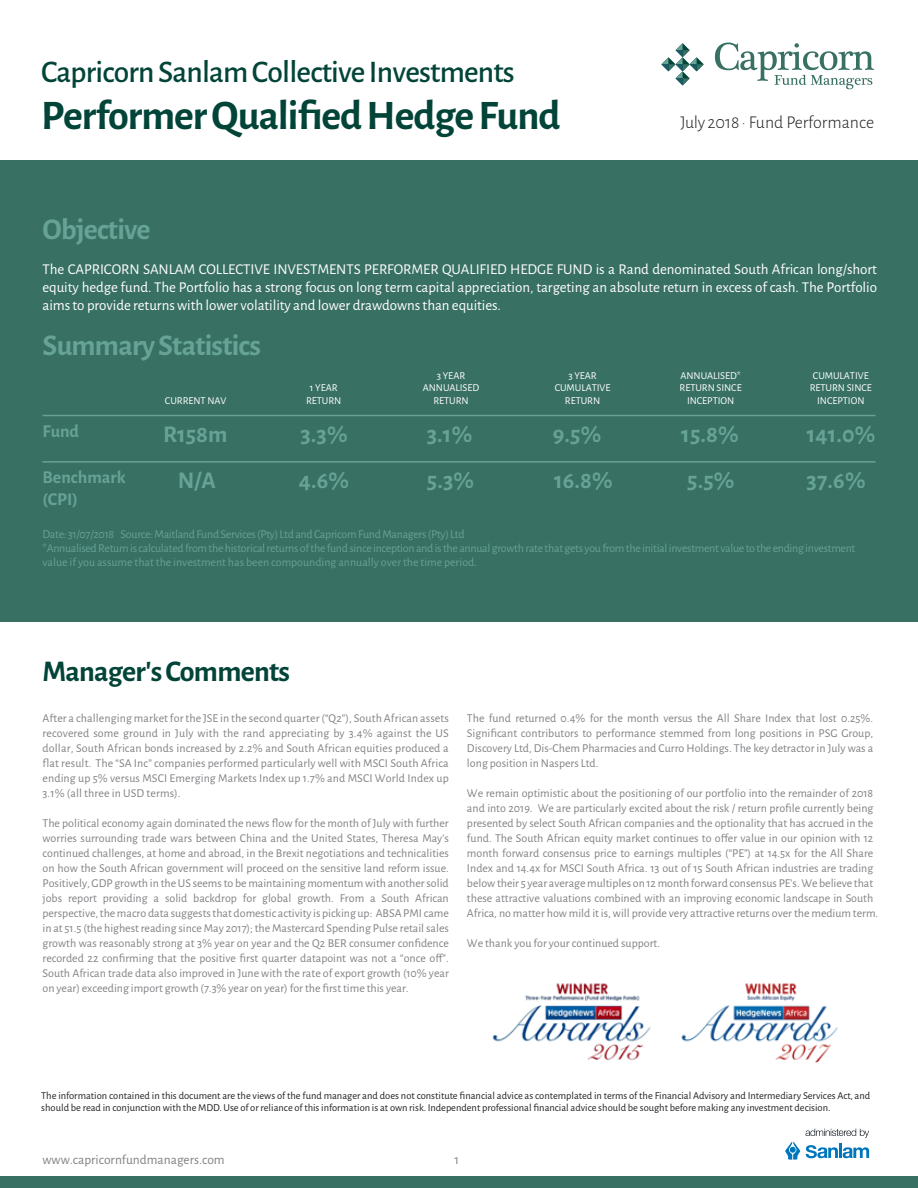
<style>
.page{position:relative;width:918px;height:1188px;background:#fff}
.page>*{position:absolute;margin:0;border:0;box-sizing:border-box;transform-origin:0 0}
.t1{font:700 42px "Alegreya Sans";letter-spacing:-.025em;color:#034439}
.t2{font:500 31.5px "Alegreya Sans";letter-spacing:-.025em;color:#034439}
.t3{font:700 30px "Alegreya Sans";letter-spacing:-.025em;color:#67a297}
.t4{font:700 30px "Alegreya Sans";letter-spacing:-.025em;color:#034439}
.t5{font:700 24px/46.3px "Alegreya Sans";letter-spacing:.005em;color:#67a297}
.t6{font:300 18px "Alegreya Sans";color:#231f20}
.t7{font:700 18px "Alegreya Sans";color:#67a297}
.t8{font:15px/18px "Alegreya Sans";letter-spacing:-.005em;color:#fff;text-align:justify}
.t9{font:13.5px "Alegreya Sans";color:#808285}
.t10{font:12px/15px "Alegreya Sans";color:#808285;text-align:justify}
.t11{font:12px/14.4px "Alegreya Sans";letter-spacing:-.025em;color:#67a297}
.t12{font:10.5px/12.6px "Alegreya Sans";color:#231f20}
.t13{font:10.5px/12.6px "Alegreya Sans";letter-spacing:-.005em;color:#fff;text-align:center}
.s1{color:#387063}
</style>
<div class="page">
<img style="left:492px;top:983px;width:159px;height:77px">
<div style="left:1px;top:160px;width:917px;height:462px;background:#387063"></div>
<hr style="left:43px;top:415px;width:832px;height:1px;background:#67a297">
<hr style="left:43px;top:461px;width:832px;height:2px;background:#67a297">
<div style="left:1px;top:1177px;width:917px;height:11px;background:#387063"></div>
<hr style="left:839px;top:1144px;width:3px;height:14px;background:#0076bc">
<svg style="left:806px;top:1145px;width:63px;height:13px"></svg>
<svg style="left:785px;top:1142px;width:15px;height:18px"></svg>
<svg style="left:806px;top:1129px;width:63px;height:9px"></svg>
<svg style="left:715px;top:43px;width:159px;height:46px"></svg>
<svg style="left:661px;top:43px;width:43px;height:42px"></svg>
<img style="left:681px;top:983px;width:157px;height:80px">
<h2 class="t2" style="left:41px;top:50px;width:475px">Capricorn Sanlam Collective Investments</h2>
<h1 class="t1" style="left:41px;top:85px;width:521px">Performer Qualified Hedge Fund</h1>
<h3 class="t3" style="left:43px;top:207px;width:109px">Objective</h3>
<h3 class="t6" style="left:680px;top:111px;width:195px">July 2018 <span class="s1">•</span> Fund Performance</h3>
<p class="t8" style="left:43px;top:259px;width:836px">The CAPRICORN SANLAM COLLECTIVE INVESTMENTS PERFORMER QUALIFIED HEDGE FUND is a Rand denominated South African long/short equity hedge fund. The Portfolio has a strong focus on long term capital appreciation, targeting an absolute return in excess of cash. The Portfolio aims to provide returns with lower volatility and lower drawdowns than equities.</p>
<h3 class="t3" style="left:43px;top:324px;width:220px">Summary Statistics</h3>
<p class="t13" style="left:680px;top:369px;width:64px">ANNUALISED*<br>RETURN SINCE<br>INCEPTION</p>
<h3 class="t5" style="left:681px;top:409px;width:59px">15.8%<br>5.5%</h3>
<p class="t13" style="left:810px;top:369px;width:64px">CUMULATIVE<br>RETURN SINCE<br>INCEPTION</p>
<h3 class="t5" style="left:807px;top:409px;width:70px">141.0%<br>37.6%</h3>
<p class="t11" style="left:43px;top:526px;width:814px">Date: 31/07/2018 Source: Maitland Fund Services (Pty) Ltd and Capricorn Fund Managers (Pty) Ltd<br>*Annualised Return is calculated from the historical returns of the fund since inception and is the annual growth rate that gets you from the initial investment value to the ending investment value if you assume that the investment has been compounding annually over the time period.</p>
<p class="t13" style="left:423px;top:369px;width:58px">3 YEAR<br>ANNUALISED<br>RETURN</p>
<p class="t13" style="left:555px;top:369px;width:57px">3 YEAR<br>CUMULATIVE<br>RETURN</p>
<p class="t13" style="left:306px;top:381px;width:37px">1 YEAR<br>RETURN</p>
<p class="t13" style="left:165px;top:394px;width:63px">CURRENT NAV</p>
<h3 class="t7" style="left:43px;top:418px;width:38px">Fund</h3>
<h3 class="t5" style="left:300px;top:409px;width:49px">3.3%</h3>
<h3 class="t5" style="left:427px;top:409px;width:47px">3.1%</h3>
<h3 class="t5" style="left:553px;top:409px;width:50px">9.5%</h3>
<h3 class="t5" style="left:163px;top:409px;width:66px">R158m</h3>
<h3 class="t7" style="left:43px;top:464px;width:85px">Benchmark</h3>
<h3 class="t5" style="left:299px;top:456px;width:52px">4.6%</h3>
<h3 class="t7" style="left:43px;top:486px;width:37px">(CPI)</h3>
<h3 class="t5" style="left:427px;top:456px;width:49px">5.3%</h3>
<h3 class="t5" style="left:554px;top:456px;width:60px">16.8%</h3>
<h3 class="t5" style="left:178px;top:456px;width:39px">N/A</h3>
<h3 class="t4" style="left:43px;top:650px;width:249px">Manager's Comments</h3>
<p class="t10" style="left:43px;top:710px;width:408px">After a challenging market for the JSE in the second quarter (“Q2”), South African assets recovered some ground in July with the rand appreciating by 3.4% against the US dollar, South African bonds increased by 2.2% and South African equities produced a flat result. The “SA Inc” companies performed particularly well with MSCI South Africa ending up 5% versus MSCI Emerging Markets Index up 1.7% and MSCI World Index up 3.1% (all three in USD terms).</p>
<p class="t10" style="left:43px;top:815px;width:408px">The political economy again dominated the news flow for the month of July with further worries surrounding trade wars between China and the United States, Theresa May's continued challenges, at home and abroad, in the Brexit negotiations and technicalities on how the South African government will proceed on the sensitive land reform issue.<br>Positively, GDP growth in the US seems to be maintaining momentum with another solid jobs report providing a solid backdrop for global growth. From a South African perspective, the macro data suggests that domestic activity is picking up: ABSA PMI came in at 51.5 (the highest reading since May 2017); the Mastercard Spending Pulse retail sales growth was reasonably strong at 3% year on year and the Q2 BER consumer confidence recorded 22 confirming that the positive first quarter datapoint was not a “once off”.<br>South African trade data also improved in June with the rate of export growth (10% year on year) exceeding import growth (7.3% year on year) for the first time this year.</p>
<p class="t10" style="left:467px;top:710px;width:408px">The fund returned 0.4% for the month versus the All Share Index that lost 0.25%.<br>Significant contributors to performance stemmed from long positions in PSG Group, Discovery Ltd, Dis-Chem Pharmacies and Curro Holdings. The key detractor in July was a long position in Naspers Ltd.</p>
<p class="t10" style="left:467px;top:785px;width:413px;text-align:left">We remain optimistic about the positioning of our portfolio into the remainder of 2018 and into 2019. We are particularly excited about the risk / return profile currently being presented by select South African companies and the optionality that has accrued in the fund. The South African equity market continues to offer value in our opinion with 12 month forward consensus price to earnings multiples (“PE”) at 14.5x for the All Share Index and 14.4x for MSCI South Africa. 13 out of 15 South African industries are trading below their 5 year average multiples on 12 month forward consensus PE's. We believe that these attractive valuations combined with an improving economic landscape in South Africa, no matter how mild it is, will provide very attractive returns over the medium term.</p>
<p class="t10" style="left:467px;top:935px;width:195px">We thank you for your continued support.</p>
<p class="t12" style="left:41px;top:1089px;width:830px">The information contained in this document are the views of the fund manager and does not constitute financial advice as contemplated in terms of the Financial Advisory and Intermediary Services Act, and should be read in conjunction with the MDD. Use of or reliance of this information is at own risk. Independent professional financial advice should be sought before making any investment decision.</p>
<p class="t9" style="left:43px;top:1151px;width:184px">www.capricornfundmanagers.com</p>
<p class="t9" style="left:455px;top:1151px;width:6px">1</p>
</div>
